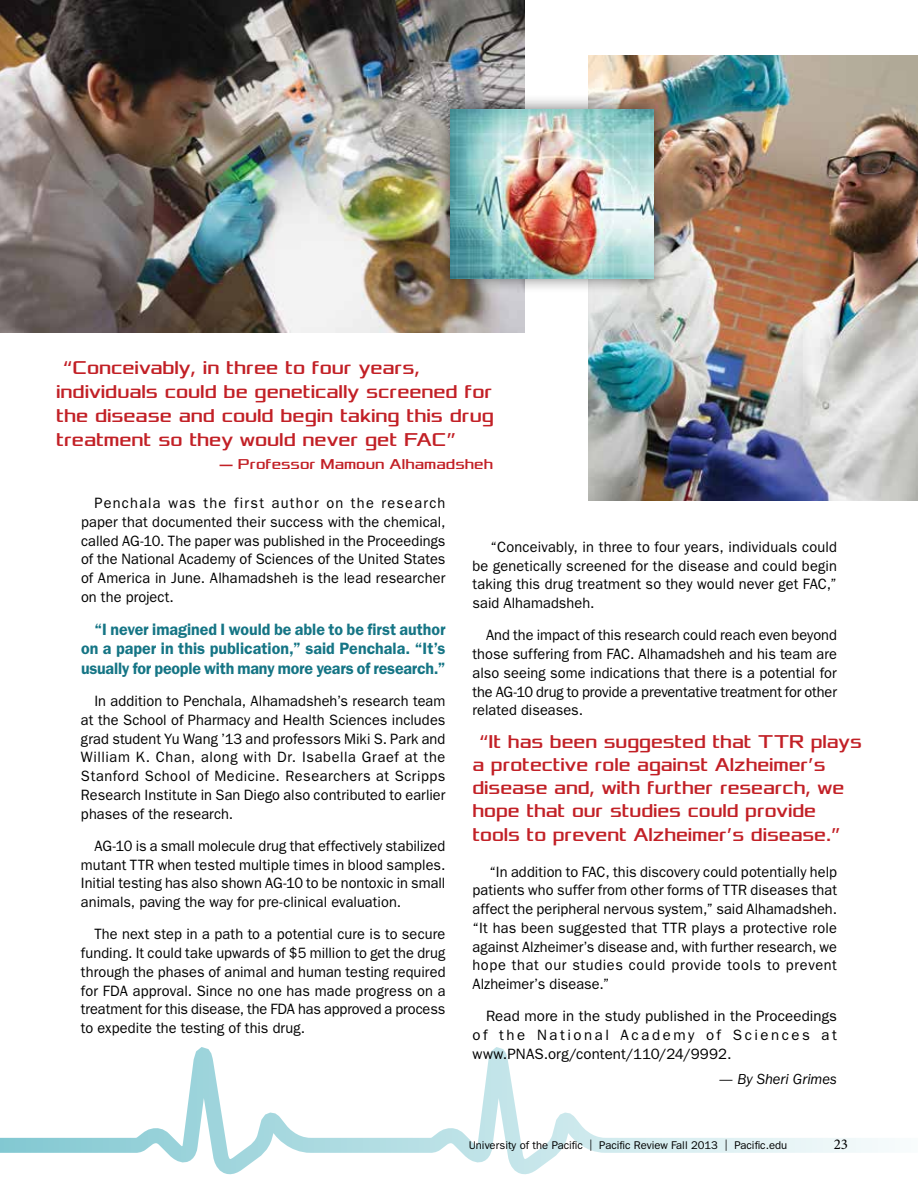
<style>
.page{position:relative;width:918px;height:1188px;background:#fff}
.page>*{position:absolute;margin:0;border:0;box-sizing:border-box;transform-origin:0 0}
.t1{font:19.5px/23.2px "Xolonium";letter-spacing:-.005em;color:#c22026;scale:.87 1}
.t2{font:19.5px/24px "Xolonium";letter-spacing:-.005em;color:#c22026;scale:.89 1}
.t3{font:600 16.5px/19.5px "ITC Franklin Gothic Std";letter-spacing:-.01em;color:#157585;text-align:justify}
.t4{font:15px/18.8px "ITC Franklin Gothic Std";letter-spacing:.005em;color:#000;text-align:justify}
.t5{font:15px "Xolonium";color:#c22026;scale:.9 1}
.t6{font:italic 15px "ITC Franklin Gothic Std";color:#000}
.t7{font:15px "Minion Pro";color:#000}
.t8{font:11.25px "ITC Franklin Gothic Std";color:#000}
</style>
<div class="page">
<img style="left:0;top:0;width:525px;height:333px">
<img style="left:589px;top:55px;width:329px;height:445px">
<div style="left:435px;top:94px;width:234px;height:200px;background:#000;opacity:.55"></div>
<img style="left:450px;top:109px;width:203px;height:170px">
<svg style="left:0;top:1047px;width:889px;height:128px"></svg>
<h1 class="t2" style="left:56px;top:356px;width:493px;text-indent:7px">“Conceivably, in three to four years, individuals could be genetically screened for the disease and could begin taking this drug treatment so they would never get FAC”</h1>
<p class="t5" style="left:220px;top:456px;width:306px">— Professor Mamoun Alhamadsheh</p>
<p class="t4" style="left:81px;top:494px;width:366px;text-indent:14px">Penchala was the first author on the research paper that documented their success with the chemical, called AG-10. The paper was published in the Proceedings of the National Academy of Sciences of the United States of America in June. Alhamadsheh is the lead researcher on the project.</p>
<p class="t3" style="left:81px;top:619px;width:366px;text-indent:13px">“I never imagined I would be able to be first author on a paper in this publication,” said Penchala. “It’s usually for people with many more years of research.”</p>
<p class="t4" style="left:81px;top:692px;width:366px;text-indent:14px">In addition to Penchala, Alhamadsheh’s research team at the School of Pharmacy and Health Sciences includes grad student Yu Wang ’13 and professors Miki S. Park and William K. Chan, along with Dr. Isabella Graef at the Stanford School of Medicine. Researchers at Scripps Research Institute in San Diego also contributed to earlier phases of the research.</p>
<p class="t4" style="left:81px;top:837px;width:366px;text-indent:14px">AG-10 is a small molecule drug that effectively stabilized mutant TTR when tested multiple times in blood samples.<br>Initial testing has also shown AG-10 to be nontoxic in small animals, paving the way for pre-clinical evaluation.</p>
<p class="t4" style="left:81px;top:925px;width:366px;text-indent:14px">The next step in a path to a potential cure is to secure funding. It could take upwards of $5 million to get the drug through the phases of animal and human testing required for FDA approval. Since no one has made progress on a treatment for this disease, the FDA has approved a process to expedite the testing of this drug.</p>
<p class="t4" style="left:472px;top:537px;width:366px;text-indent:18px">“Conceivably, in three to four years, individuals could be genetically screened for the disease and could begin taking this drug treatment so they would never get FAC,” said Alhamadsheh.</p>
<p class="t4" style="left:472px;top:626px;width:366px;text-indent:14px">And the impact of this research could reach even beyond those suffering from FAC. Alhamadsheh and his team are also seeing some indications that there is a potential for the AG-10 drug to provide a preventative treatment for other related diseases.</p>
<h1 class="t1" style="left:472px;top:730px;width:449px;text-indent:7px">“It has been suggested that TTR plays a protective role against Alzheimer’s disease and, with further research, we hope that our studies could provide tools to prevent Alzheimer’s disease.”</h1>
<p class="t4" style="left:472px;top:862px;width:366px;text-indent:17px">“In addition to FAC, this discovery could potentially help patients who suffer from other forms of TTR diseases that affect the peripheral nervous system,” said Alhamadsheh. “It has been suggested that TTR plays a protective role against Alzheimer’s disease and, with further research, we hope that our studies could provide tools to prevent Alzheimer’s disease.”</p>
<p class="t4" style="left:472px;top:1007px;width:366px;text-indent:14px">Read more in the study published in the Proceedings of the National Academy of Sciences at www.PNAS.org/content/110/24/9992.</p>
<p class="t6" style="left:719px;top:1071px;width:120px">— By Sheri Grimes</p>
<p class="t8" style="left:469px;top:1139px;width:320px">University of the Pacific | Pacific Review Fall 2013 | Pacific.edu</p>
<p class="t7" style="left:834px;top:1135px;width:16px">23</p>
</div>
